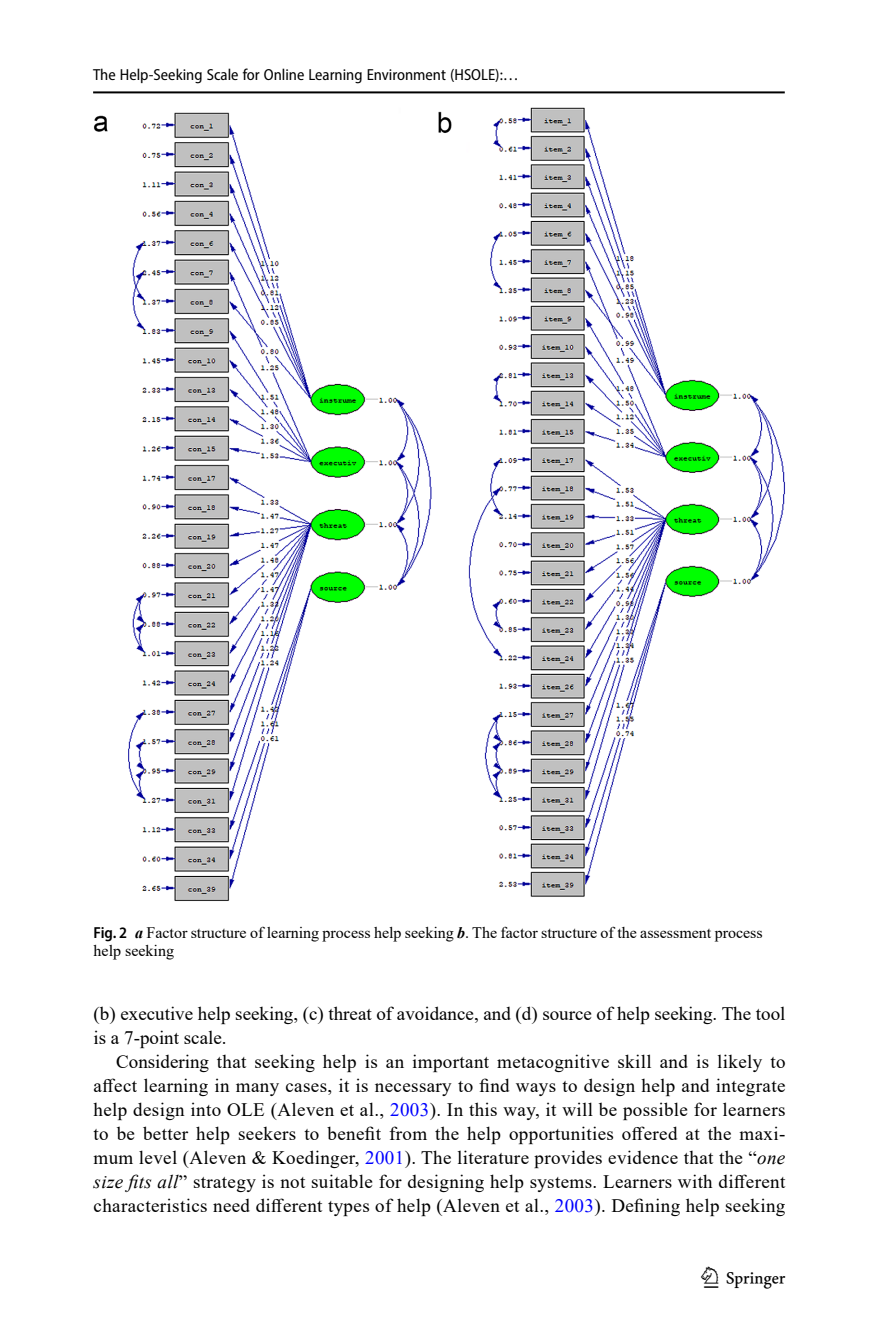
<style>
.page{position:relative;width:879px;height:1333px;background:#fff}
.page>*{position:absolute;margin:0;border:0;box-sizing:border-box;transform-origin:0 0}
.t1{font:30px "Springnew";color:#000}
.Body_Text_Indent{font:19px/24px "Times New Roman";letter-spacing:.02em;color:#000;text-align:justify}
.Body_Text{font:19px/24px "Times New Roman";color:#000}
.Figure_Caption{font:16px/18.4px "Times New Roman";color:#000}
.t2{font:semi-condensed 16px "Myriad Pro";color:#000}
.s1{font-family:"Myriad Pro";font-weight:600;font-stretch:semi-condensed}
.s2{font-weight:700;font-style:italic}
.s3{color:#00f}
.s4{font-style:italic}
</style>
<div class="page">
<hr style="left:93px;top:91px;width:692px;height:2px;background:#000">
<img style="left:94px;top:108px;width:691px;height:793px">
<p class="t2" style="left:93px;top:65px;width:427px">The Help-Seeking Scale for Online Learning Environment (HSOLE):…</p>
<p class="Figure_Caption" style="left:94px;top:922px;width:670px"><span class="s1">Fig. 2</span> <span class="s2">a</span> Factor structure of learning process help seeking <span class="s2">b</span>. The factor structure of the assessment process help seeking</p>
<p class="Body_Text" style="left:94px;top:1001px;width:693px">(b) executive help seeking, (c) threat of avoidance, and (d) source of help seeking. The tool is a 7-point scale.</p>
<p class="Body_Text_Indent" style="left:94px;top:1049px;width:693px;text-indent:23px">Considering that seeking help is an important metacognitive skill and is likely to affect learning in many cases, it is necessary to find ways to design help and integrate help design into OLE (Aleven et al., <span class="s3">2003</span>). In this way, it will be possible for learners to be better help seekers to benefit from the help opportunities offered at the maxi&shy;mum level (Aleven &amp; Koedinger, <span class="s3">2001</span>). The literature provides evidence that the “<span class="s4">one size fits all</span>” strategy is not suitable for designing help systems. Learners with different characteristics need different types of help (Aleven et al., <span class="s3">2003</span>). Defining help seeking</p>
<h1 class="t1" style="left:704px;top:1260px;width:83px">1 3</h1>
</div>
